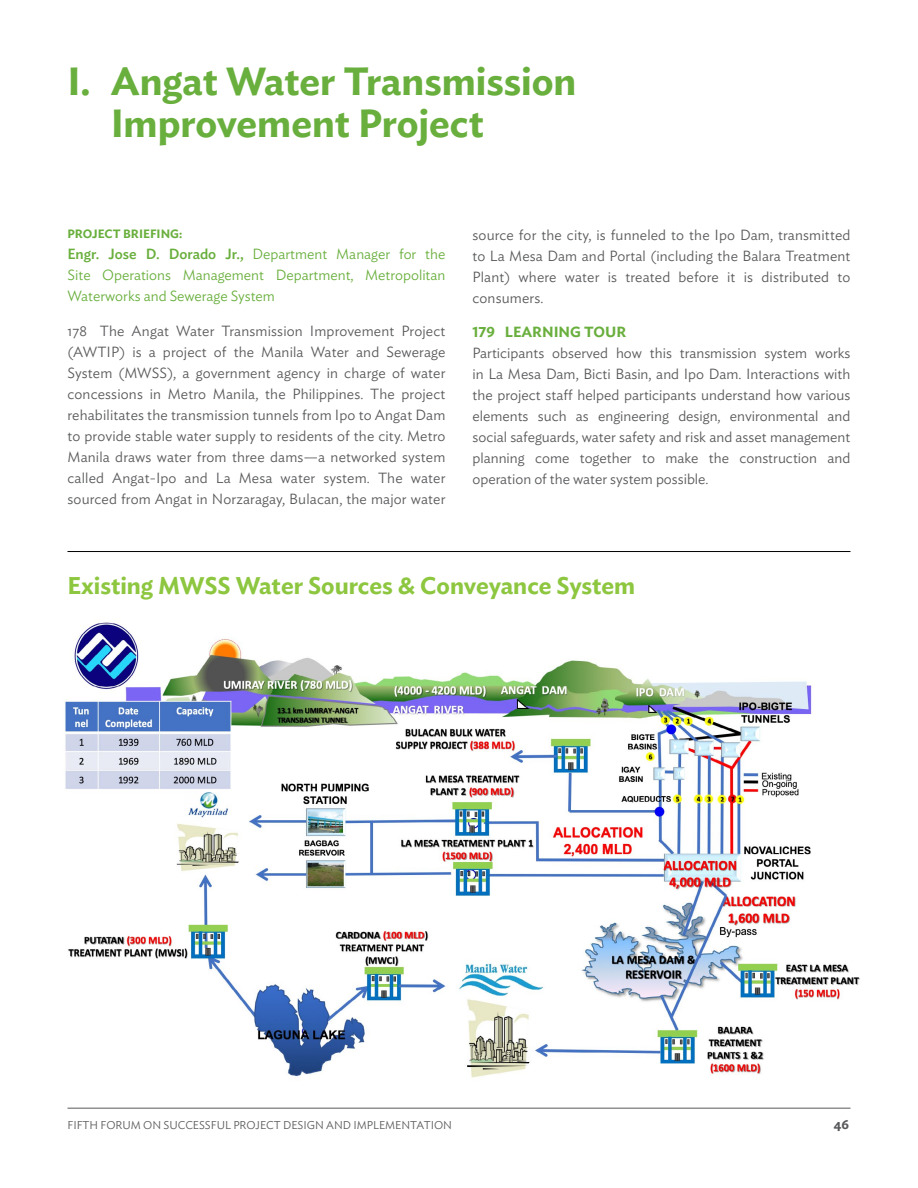
<style>
.page{position:relative;width:918px;height:1188px;background:#fff}
.page>*{position:absolute;margin:0;border:0;box-sizing:border-box;transform-origin:0 0}
.t1{font:600 39px/42px "Ideal Sans";color:#69af3d}
.t2{font:600 24px "Ideal Sans";color:#8dc63f}
.t3{font:300 14.7px/21px "Ideal Sans";letter-spacing:.01em;color:#58595b;text-align:justify}
.t4{font:300 14.7px/21px "Ideal Sans";color:#69af3d;text-align:justify}
.t5{font:600 14.7px "Ideal Sans";color:#69af3d}
.t6{font:600 13.5px "Ideal Sans";color:#58595b}
.t7{font:600 12px "Ideal Sans";color:#69af3d}
.t8{font:300 11.25px "Ideal Sans";color:#58595b}
.s1{font-weight:500}
</style>
<div class="page">
<hr style="left:68px;top:1108px;width:782px;height:1px;background:#58595b">
<img style="left:64px;top:622px;width:796px;height:456px">
<hr style="left:68px;top:551px;width:782px;height:1px;background:#000">
<h1 class="t1" style="left:111px;top:58px;width:467px;text-indent:-43px">I. Angat Water Transmission<br>Improvement Project</h1>
<p class="t7" style="left:68px;top:224px;width:116px">PROJECT BRIEFING:</p>
<p class="t4" style="left:68px;top:242px;width:380px"><span class="s1">Engr. Jose D. Dorado Jr.,</span> Department Manager for the Site Operations Management Department, Metropolitan Waterworks and Sewerage System</p>
<p class="t3" style="left:68px;top:319px;width:380px">178 The Angat Water Transmission Improvement Project (AWTIP) is a project of the Manila Water and Sewerage System (MWSS), a government agency in charge of water concessions in Metro Manila, the Philippines. The project rehabilitates the transmission tunnels from Ipo to Angat Dam to provide stable water supply to residents of the city. Metro Manila draws water from three dams—a networked system called Angat-Ipo and La Mesa water system. The water sourced from Angat in Norzaragay, Bulacan, the major water</p>
<p class="t3" style="left:472px;top:223px;width:380px">source for the city, is funneled to the Ipo Dam, transmitted to La Mesa Dam and Portal (including the Balara Treatment Plant) where water is treated before it is distributed to consumers.</p>
<p class="t5" style="left:472px;top:321px;width:155px">179 LEARNING TOUR</p>
<p class="t3" style="left:472px;top:342px;width:380px">Participants observed how this transmission system works in La Mesa Dam, Bicti Basin, and Ipo Dam. Interactions with the project staff helped participants understand how various elements such as engineering design, environmental and social safeguards, water safety and risk and asset management planning come together to make the construction and operation of the water system possible.</p>
<h2 class="t2" style="left:68px;top:567px;width:569px">Existing MWSS Water Sources &amp; Conveyance System</h2>
<p class="t8" style="left:68px;top:1116px;width:386px">FIFTH FORUM ON SUCCESSFUL PROJECT DESIGN AND IMPLEMENTATION</p>
<p class="t6" style="left:834px;top:1113px;width:17px">46</p>
</div>
